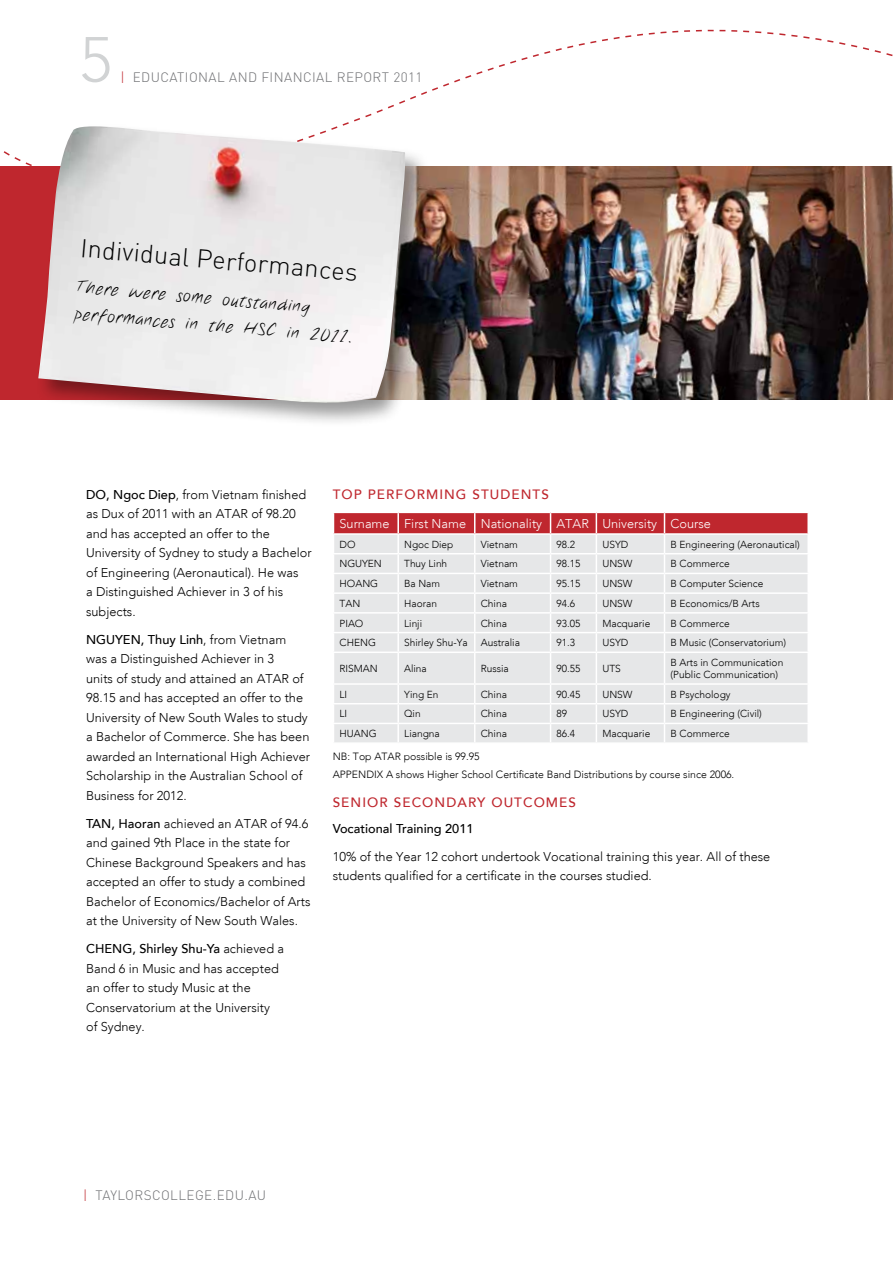
<style>
.page{position:relative;width:893px;height:1263px;background:#fff}
.page>*{position:absolute;margin:0;border:0;box-sizing:border-box;transform-origin:0 0}
.t1{font:300 63px "Avenir";color:#d1d3d4}
.t2{font:300 25.5px "DIN";color:#000}
.t3{font:17.25px/27px "Notethis";color:#000}
.t4{font:300 13.5px "DIN";letter-spacing:.03em;color:#6d6e71}
.t5{font:500 13.5px "Avenir";letter-spacing:.08em;color:#bf272e}
.t6{font:300 12.75px/19.5px "Avenir";color:#000}
.t7{font:300 12.75px "Avenir";color:#fff}
.t8{font:500 12.75px "Avenir";color:#000}
.t9{font:300 10.5px/17.7px "Avenir";color:#000}
.t10{font:300 10.2px/12px "Avenir";color:#000}
.s1{color:#bf272e}
.s2{font-weight:500}
</style>
<div class="page">
<div style="left:0;top:166px;width:885px;height:234px;background:#bf272e"></div>
<img style="left:430px;top:166px;width:463px;height:234px">
<div style="left:35px;top:123px;width:395px;height:304px;background:#000;opacity:.4"></div>
<img style="left:38px;top:126px;width:368px;height:278px">
<div style="left:334px;top:653px;width:473px;height:89px;background:#e6e7e8"></div>
<svg style="left:333px;top:512px;width:476px;height:139px;background:#e2cdcf"></svg>
<hr style="left:397px;top:653px;width:2px;height:30px;background:#fff">
<hr style="left:474px;top:653px;width:1px;height:30px;background:#fff">
<hr style="left:550px;top:653px;width:1px;height:30px;background:#fff">
<hr style="left:596px;top:653px;width:1px;height:30px;background:#fff">
<hr style="left:664px;top:653px;width:1px;height:30px;background:#fff">
<hr style="left:333px;top:683px;width:65px;height:2px;background:#fff">
<hr style="left:398px;top:683px;width:77px;height:2px;background:#fff">
<hr style="left:475px;top:683px;width:76px;height:2px;background:#fff">
<hr style="left:551px;top:683px;width:45px;height:2px;background:#fff">
<hr style="left:596px;top:683px;width:68px;height:2px;background:#fff">
<hr style="left:664px;top:683px;width:145px;height:2px;background:#fff">
<hr style="left:333px;top:703px;width:65px;height:1px;background:#fff">
<hr style="left:398px;top:703px;width:77px;height:1px;background:#fff">
<hr style="left:475px;top:703px;width:76px;height:1px;background:#fff">
<hr style="left:551px;top:703px;width:45px;height:1px;background:#fff">
<hr style="left:596px;top:703px;width:68px;height:1px;background:#fff">
<hr style="left:664px;top:703px;width:145px;height:1px;background:#fff">
<hr style="left:333px;top:723px;width:65px;height:1px;background:#fff">
<hr style="left:398px;top:723px;width:77px;height:1px;background:#fff">
<svg style="left:397px;top:685px;width:2px;height:57px"></svg>
<hr style="left:475px;top:723px;width:76px;height:1px;background:#fff">
<svg style="left:474px;top:685px;width:1px;height:57px"></svg>
<hr style="left:551px;top:723px;width:45px;height:1px;background:#fff">
<svg style="left:550px;top:685px;width:1px;height:57px"></svg>
<hr style="left:596px;top:723px;width:68px;height:1px;background:#fff">
<svg style="left:596px;top:685px;width:1px;height:57px"></svg>
<hr style="left:664px;top:723px;width:145px;height:1px;background:#fff">
<svg style="left:664px;top:685px;width:1px;height:57px"></svg>
<svg style="left:807px;top:685px;width:1px;height:57px"></svg>
<h1 class="t1" style="left:79px;top:23px;width:34px">5</h1>
<p class="t4" style="left:120px;top:68px;width:23px"><span class="s1">|</span> EDUCA</p>
<p class="t4" style="left:177px;top:68px;width:247px">TIONAL AND FINANCIAL REPORT 2011</p>
<h2 class="t2" style="left:82px;top:231px;width:280px;rotate:5deg">INDIVIDUAL PERFORMANCES</h2>
<h3 class="t3" style="left:78px;top:274px;width:279px;rotate:5deg">There were some outstanding performances in the HSC in 2011.</h3>
<p class="t6" style="left:86px;top:485px;width:227px"><span class="s2">DO, NGOC DIEP</span>, from Vietnam finished as Dux of 2011 with an ATAR of 98.20 and has accepted an offer to the<br>University of Sydney to study a Bachelor of Engineering (Aeronautical). He was<br>a Distinguished Achiever in 3 of his subjects.</p>
<p class="t6" style="left:86px;top:629px;width:225px"><span class="s2">NGUYEN, THUY LINH</span>, from Vietnam was a Distinguished Achiever in 3<br>units of study and attained an ATAR of 98.15 and has accepted an offer to the University of New South Wales to study a Bachelor of Commerce. She has been awarded an International High Achiever Scholarship in the Australian School of Business for 2012.</p>
<p class="t6" style="left:86px;top:813px;width:226px"><span class="s2">TAN, H AORAN</span> achieved an ATAR of 94.6 and gained 9th Place in the state for Chinese Background Speakers and has accepted an offer to study a combined Bachelor of Economics/Bachelor of Arts at the University of New South Wales.</p>
<p class="t6" style="left:86px;top:939px;width:199px"><span class="s2">CHENG, SHIRLEY SHU-YA</span> achieved a<br>Band 6 in Music and has accepted an offer to study Music at the<br>Conservatorium at the University of Sydney.</p>
<p class="t5" style="left:333px;top:487px;width:159px">TOP PERFORM ING STUD</p>
<p class="t5" style="left:511px;top:487px;width:20px">ENTS</p>
<p class="t7" style="left:339px;top:516px;width:373px">Surname First Name Nationality ATAR University Course</p>
<p class="t10" style="left:339px;top:538px;width:18px">DO</p>
<p class="t10" style="left:404px;top:538px;width:51px">Ngoc Diep</p>
<p class="t10" style="left:481px;top:538px;width:39px">Vietnam</p>
<p class="t10" style="left:557px;top:538px;width:20px">98.2</p>
<p class="t10" style="left:602px;top:538px;width:28px">USYD</p>
<p class="t10" style="left:670px;top:538px;width:131px">B Engineering (Aeronautical)</p>
<p class="t10" style="left:339px;top:558px;width:44px">NGUYEN</p>
<p class="t10" style="left:404px;top:558px;width:45px">Thuy Linh</p>
<p class="t10" style="left:481px;top:558px;width:39px">Vietnam</p>
<p class="t10" style="left:557px;top:558px;width:25px">98.15</p>
<p class="t10" style="left:602px;top:558px;width:32px">UNSW</p>
<p class="t10" style="left:670px;top:558px;width:61px">B Commerce</p>
<p class="t10" style="left:339px;top:578px;width:40px">HOANG</p>
<p class="t10" style="left:404px;top:578px;width:37px">Ba Nam</p>
<p class="t10" style="left:481px;top:578px;width:39px">Vietnam</p>
<p class="t10" style="left:557px;top:578px;width:25px">95.15</p>
<p class="t10" style="left:602px;top:578px;width:32px">UNSW</p>
<p class="t10" style="left:670px;top:578px;width:94px">B Computer Science</p>
<p class="t10" style="left:339px;top:597px;width:22px">TAN</p>
<p class="t10" style="left:404px;top:597px;width:34px">Haoran</p>
<p class="t10" style="left:481px;top:597px;width:28px">China</p>
<p class="t10" style="left:557px;top:597px;width:20px">94.6</p>
<p class="t10" style="left:602px;top:597px;width:32px">UNSW</p>
<p class="t10" style="left:670px;top:597px;width:91px">B Economics/B Arts</p>
<p class="t10" style="left:339px;top:617px;width:26px">PIAO</p>
<p class="t10" style="left:404px;top:617px;width:19px">Linji</p>
<p class="t10" style="left:481px;top:617px;width:28px">China</p>
<p class="t10" style="left:557px;top:617px;width:25px">93.05</p>
<p class="t10" style="left:602px;top:617px;width:49px">Macquarie</p>
<p class="t10" style="left:670px;top:617px;width:61px">B Commerce</p>
<p class="t10" style="left:339px;top:637px;width:38px">CHENG</p>
<p class="t10" style="left:404px;top:637px;width:65px">Shirley Shu-Ya</p>
<p class="t10" style="left:481px;top:637px;width:41px">Australia</p>
<p class="t10" style="left:557px;top:637px;width:20px">91.3</p>
<p class="t10" style="left:602px;top:637px;width:28px">USYD</p>
<p class="t10" style="left:670px;top:637px;width:117px">B Music (Conservatorium)</p>
<p class="t10" style="left:339px;top:662px;width:40px">RISMAN</p>
<p class="t10" style="left:404px;top:662px;width:24px">Alina</p>
<p class="t10" style="left:481px;top:662px;width:30px">Russia</p>
<p class="t10" style="left:557px;top:662px;width:25px">90.55</p>
<p class="t10" style="left:602px;top:662px;width:20px">UTS</p>
<p class="t10" style="left:670px;top:656px;width:114px">B Arts in Communication (Public Communication)</p>
<p class="t10" style="left:339px;top:688px;width:9px">LI</p>
<p class="t10" style="left:404px;top:688px;width:36px">Ying En</p>
<p class="t10" style="left:481px;top:688px;width:28px">China</p>
<p class="t10" style="left:557px;top:688px;width:25px">90.45</p>
<p class="t10" style="left:602px;top:688px;width:32px">UNSW</p>
<p class="t10" style="left:670px;top:688px;width:62px">B Psychology</p>
<p class="t10" style="left:339px;top:708px;width:9px">LI</p>
<p class="t10" style="left:404px;top:708px;width:18px">Qin</p>
<p class="t10" style="left:481px;top:708px;width:28px">China</p>
<p class="t10" style="left:557px;top:708px;width:12px">89</p>
<p class="t10" style="left:602px;top:708px;width:28px">USYD</p>
<p class="t10" style="left:670px;top:708px;width:93px">B Engineering (Civil)</p>
<p class="t10" style="left:339px;top:728px;width:39px">HUANG</p>
<p class="t10" style="left:404px;top:728px;width:37px">Liangna</p>
<p class="t10" style="left:481px;top:728px;width:28px">China</p>
<p class="t10" style="left:557px;top:728px;width:20px">86.4</p>
<p class="t10" style="left:602px;top:728px;width:49px">Macquarie</p>
<p class="t10" style="left:670px;top:728px;width:61px">B Commerce</p>
<p class="t9" style="left:333px;top:747px;width:403px">NB: Top ATAR possible is 99.95<br>APPENDIX A shows Higher School Certificate Band Distributions by course since 2006.</p>
<p class="t5" style="left:333px;top:794px;width:114px">SEN IOR SECONDA</p>
<p class="t5" style="left:468px;top:794px;width:35px">RY OUTC</p>
<p class="t5" style="left:534px;top:794px;width:42px">OM ES</p>
<p class="t8" style="left:333px;top:821px;width:142px">VOCATIONAL TRAINING 2011</p>
<p class="t6" style="left:333px;top:847px;width:439px">10% of the Year 12 cohort undertook Vocational training this year. All of these students qualified for a certificate in the courses studied.</p>
<p class="t4" style="left:83px;top:1186px;width:184px"><span class="s1">|</span> TAYLORSCOLLEGE.EDU.AU</p>
</div>
